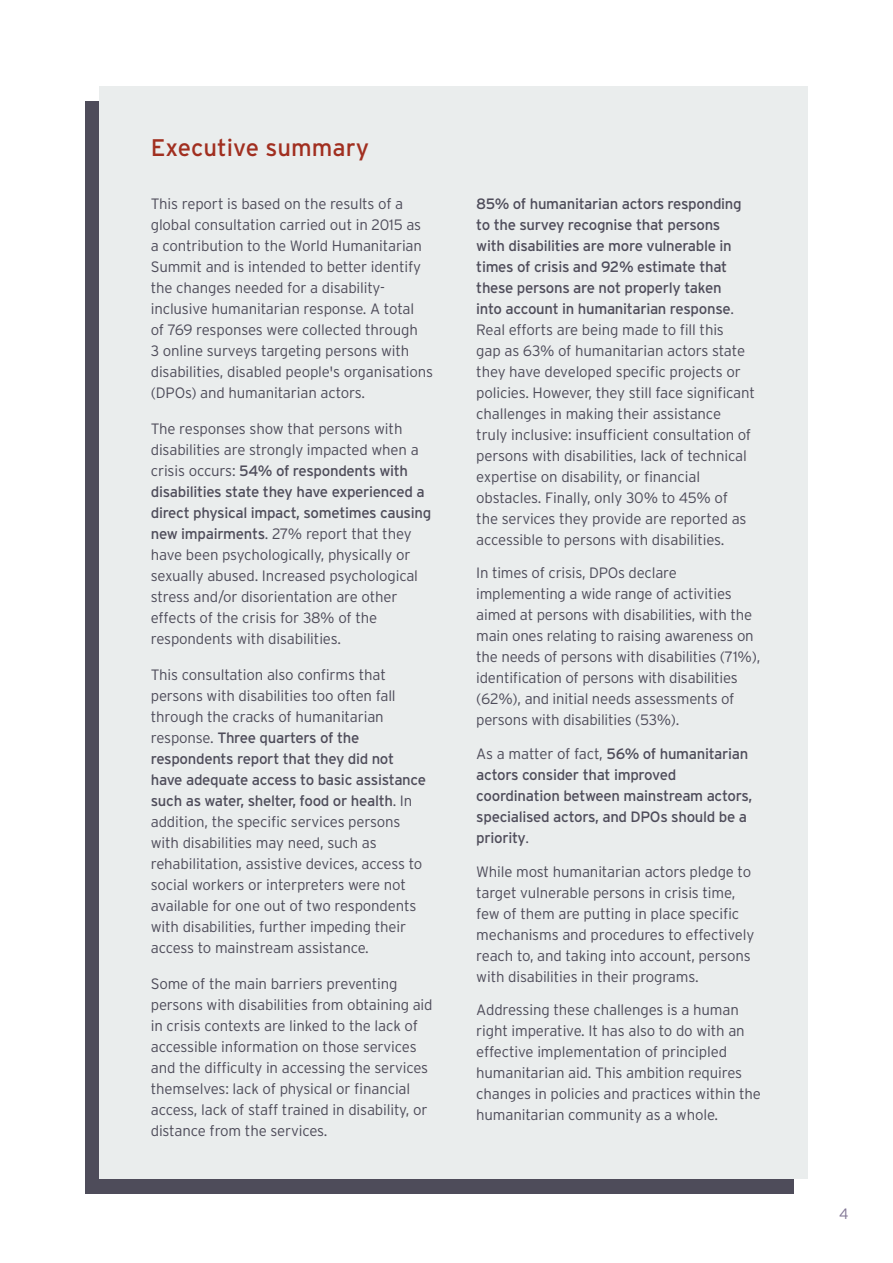
<style>
.page{position:relative;width:893px;height:1263px;background:#fff}
.page>*{position:absolute;margin:0;border:0;box-sizing:border-box;transform-origin:0 0}
.titre_executive_summ{font:24px "Interstate";color:#a12f20}
.text_courant{font:300 15px/21px "Interstate";letter-spacing:-.01em;color:#4e4c5a}
.text_courant-2{font:15px/21px "Interstate";letter-spacing:-.02em;color:#4e4c5a}
.t1{font:300 15px "Interstate";color:#817594}
.s1{font-weight:400}
.s2{font-weight:300}
</style>
<div class="page">
<div style="left:85px;top:101px;width:708px;height:1093px;background:#4e4c5a"></div>
<div style="left:100px;top:86px;width:708px;height:1092px;background:#eaeded"></div>
<p class="titre_executive_summ" style="left:151px;top:133px;width:220px">Executive summary</p>
<p class="text_courant" style="left:151px;top:193px;width:284px">This report is based on the results of a global consultation carried out in 2015 as<br>a contribution to the World Humanitarian Summit and is intended to better identify the changes needed for a disability&shy;inclusive humanitarian response. A total<br>of 769 responses were collected through<br>3 online surveys targeting persons with disabilities, disabled people's organisations (DPOs) and humanitarian actors.</p>
<p class="text_courant" style="left:151px;top:418px;width:282px">The responses show that persons with disabilities are strongly impacted when a crisis occurs: <span class="s1">54% of respondents with disabilities state they have experienced a direct physical impact, sometimes causing new impairments</span>. 27% report that they have been psychologically, physically or sexually abused. Increased psychological stress and/or disorientation are other effects of the crisis for 38% of the respondents with disabilities.</p>
<p class="text_courant" style="left:151px;top:664px;width:277px">This consultation also confirms that persons with disabilities too often fall through the cracks of humanitarian response. <span class="s1">Three quarters of the respondents report that they did not have adequate access to basic assistance such as water, shelter, food or health</span>. In addition, the specific services persons with disabilities may need, such as rehabilitation, assistive devices, access to social workers or interpreters were not available for one out of two respondents with disabilities, further impeding their access to mainstream assistance.</p>
<p class="text_courant" style="left:151px;top:973px;width:283px">Some of the main barriers preventing persons with disabilities from obtaining aid in crisis contexts are linked to the lack of accessible information on those services and the difficulty in accessing the services themselves: lack of physical or financial access, lack of staff trained in disability, or distance from the services.</p>
<p class="text_courant" style="left:476px;top:193px;width:280px"><span class="s1">85% of humanitarian actors responding to the survey recognise that persons<br>with disabilities are more vulnerable in times of crisis and 92% estimate that these persons are not properly taken<br>into account in humanitarian response</span>.<br>Real efforts are being made to fill this<br>gap as 63% of humanitarian actors state they have developed specific projects or policies. However, they still face significant challenges in making their assistance truly inclusive: insufficient consultation of persons with disabilities, lack of technical expertise on disability, or financial obstacles. Finally, only 30% to 45% of<br>the services they provide are reported as accessible to persons with disabilities.</p>
<p class="text_courant" style="left:476px;top:562px;width:285px">In times of crisis, DPOs declare implementing a wide range of activities aimed at persons with disabilities, with the main ones relating to raising awareness on the needs of persons with disabilities (71%), identification of persons with disabilities (62%), and initial needs assessments of persons with disabilities (53%).</p>
<p class="text_courant-2" style="left:476px;top:743px;width:278px"><span class="s2">As a matter of fact,</span> 56% of humanitarian actors consider that improved coordination between mainstream actors, specialised actors, and DPOs should be a priority<span class="s2">.</span></p>
<p class="text_courant" style="left:476px;top:861px;width:280px">While most humanitarian actors pledge to target vulnerable persons in crisis time, few of them are putting in place specific mechanisms and procedures to effectively reach to, and taking into account, persons with disabilities in their programs.</p>
<p class="text_courant" style="left:476px;top:999px;width:286px">Addressing these challenges is a human right imperative. It has also to do with an effective implementation of principled humanitarian aid. This ambition requires changes in policies and practices within the humanitarian community as a whole.</p>
<p class="t1" style="left:839px;top:1204px;width:11px">4</p>
</div>
